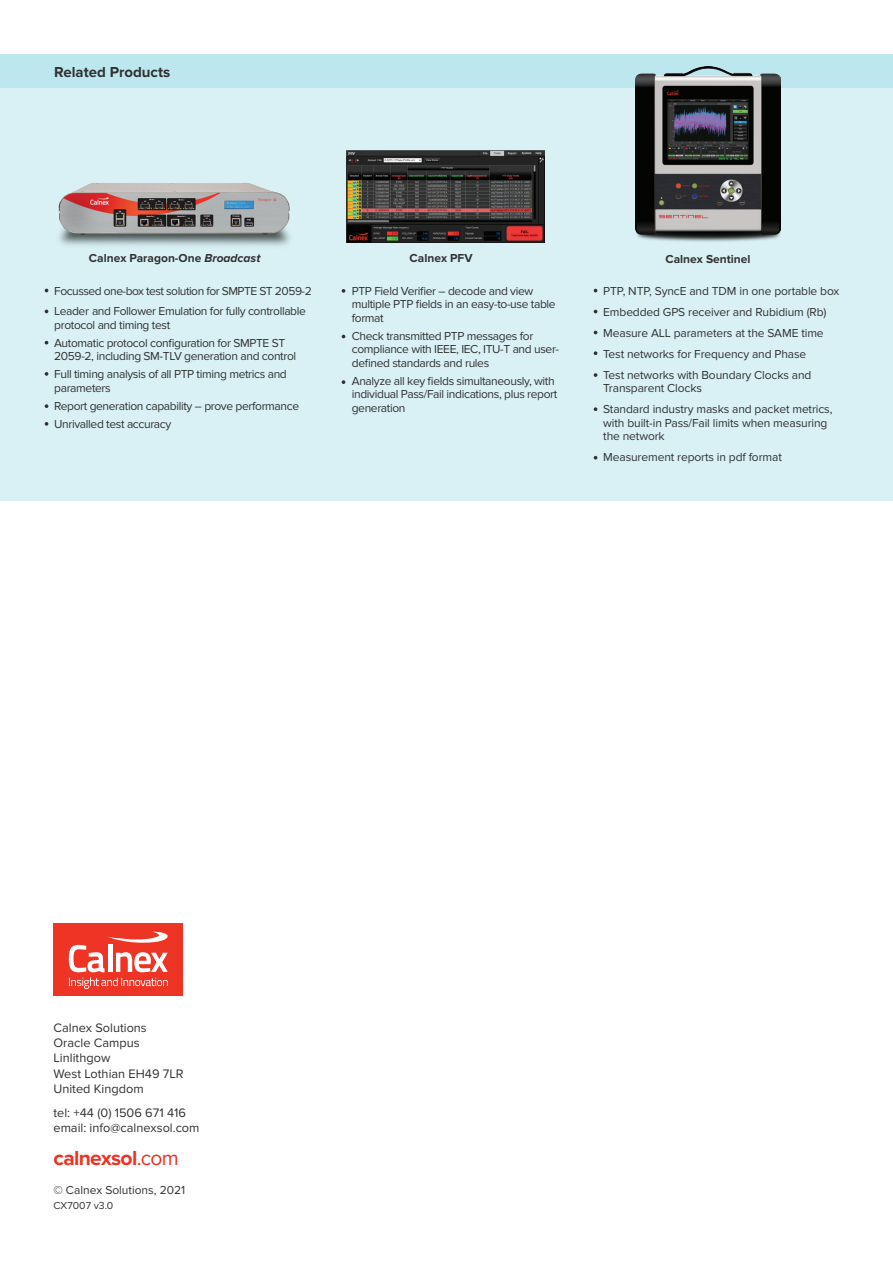
<style>
.page{position:relative;width:893px;height:1263px;background:#fff}
.page>*{position:absolute;margin:0;border:0;box-sizing:border-box;transform-origin:0 0}
.t1{font:700 21px "Proxima Nova";letter-spacing:-.03em;color:#ef3122}
.t2{font:700 15px "Proxima Nova";color:#313131}
.t3{font:12.75px/15.3px "Proxima Nova";color:#313131}
.t4{font:12px/13.5px "Proxima Nova";letter-spacing:-.03em;color:#313131}
.t5{font:12px/21px "Proxima Nova";letter-spacing:-.01em;color:#313131}
.t6{font:700 12px "Proxima Nova";color:#313131}
.t7{font:12px "Proxima Nova";color:#313131}
.t8{font:10.5px "Proxima Nova";color:#313131}
.s1{font-style:italic}
.s2{font-weight:400}
</style>
<div class="page">
<div style="left:0;top:54px;width:893px;height:446px;background:#d9f1f5"></div>
<img style="left:58px;top:183px;width:232px;height:63px">
<div style="left:53px;top:923px;width:130px;height:72px;background:#ee3425"></div>
<svg style="left:69px;top:931px;width:99px;height:58px"></svg>
<div style="left:0;top:54px;width:893px;height:34px;background:#bde7ee"></div>
<svg style="left:45px;top:422px;width:3px;height:4px"></svg>
<svg style="left:45px;top:404px;width:3px;height:4px"></svg>
<svg style="left:45px;top:372px;width:3px;height:4px"></svg>
<svg style="left:342px;top:289px;width:3px;height:4px"></svg>
<svg style="left:342px;top:380px;width:3px;height:4px"></svg>
<img style="left:346px;top:150px;width:199px;height:92px">
<img style="left:636px;top:66px;width:144px;height:176px">
<svg style="left:594px;top:456px;width:3px;height:4px"></svg>
<svg style="left:594px;top:407px;width:3px;height:4px"></svg>
<svg style="left:594px;top:373px;width:3px;height:4px"></svg>
<svg style="left:594px;top:351px;width:3px;height:4px"></svg>
<p class="t2" style="left:54px;top:64px;width:117px">Related Products</p>
<p class="t6" style="left:89px;top:252px;width:173px">Calnex Paragon-One <span class="s1">Broadcast</span></p>
<p class="t4" style="left:54px;top:281px;width:259px;line-height:20.7px">Focussed one-box test solution for SMPTE ST 2059-2<br>Leader and Follower Emulation for fully controllable</p>
<p class="t4" style="left:54px;top:316px;width:233px;line-height:18px">protocol and timing test<br>Automatic protocol configuration for SMPTE ST</p>
<p class="t4" style="left:54px;top:348px;width:243px;line-height:18px">2059-2, including SM-TLV generation and control<br>Full timing analysis of all PTP timing metrics and</p>
<p class="t4" style="left:54px;top:379px;width:246px;line-height:18px">parameters<br>Report generation capability – prove performance<br>Unrivalled test accuracy</p>
<p class="t6" style="left:410px;top:252px;width:65px">Calnex PFV</p>
<p class="t6" style="left:665px;top:252px;width:86px">Calnex Sentinel</p>
<p class="t5" style="left:603px;top:280px;width:237px">PTP, NTP, SyncE and TDM in one portable box Embedded GPS receiver and Rubidium (Rb)<br>Measure ALL parameters at the SAME time Test networks for Frequency and Phase<br>Test networks with Boundary Clocks and</p>
<p class="t5" style="left:603px;top:378px;width:231px">Transparent Clocks<br>Standard industry masks and packet metrics,</p>
<p class="t5" style="left:603px;top:416px;width:226px;line-height:13.5px">with built-in Pass/Fail limits when measuring the network</p>
<p class="t5" style="left:603px;top:447px;width:180px">Measurement reports in pdf format</p>
<p class="t4" style="left:352px;top:284px;width:205px">PTP Field Verifier – decode and view multiple PTP fields in an easy-to-use table format</p>
<p class="t4" style="left:352px;top:329px;width:209px">Check transmitted PTP messages for compliance with IEEE, IEC, ITU-T and user&shy;defined standards and rules</p>
<p class="t4" style="left:352px;top:374px;width:207px">Analyze all key fields simultaneously, with individual Pass/Fail indications, plus report generation</p>
<p class="t3" style="left:53px;top:1020px;width:132px">Calnex Solutions<br>Oracle Campus<br>Linlithgow<br>West Lothian EH49 7LR<br>United Kingdom</p>
<p class="t3" style="left:53px;top:1105px;width:148px">tel: +44 (0) 1506 671 416 email: info@calnexsol.com</p>
<h1 class="t1" style="left:53px;top:1146px;width:127px">calnexsol<span class="s2">.com</span></h1>
<p class="t7" style="left:53px;top:1183px;width:133px">© Calnex Solutions, 2021</p>
<p class="t8" style="left:53px;top:1199px;width:61px">CX7007 v3.0</p>
</div>
